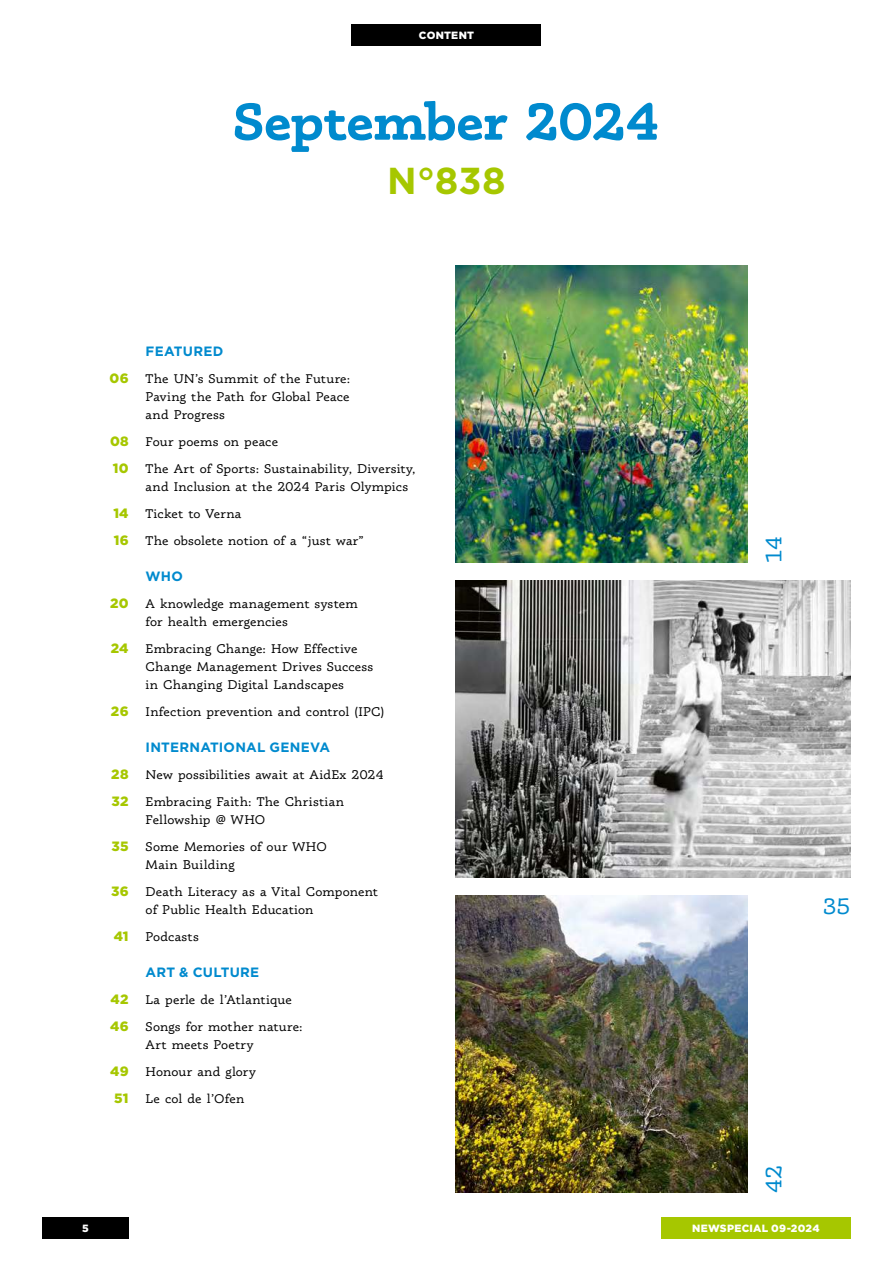
<style>
.page{position:relative;width:893px;height:1263px;background:#fff}
.page>*{position:absolute;margin:0;border:0;box-sizing:border-box;transform-origin:0 0}
.t1{font:700 52.5px "Phoreus Cherokee";letter-spacing:-.01em;color:#008ace}
.t2{font:700 37.5px "Gotham";color:#a6c700}
.t3{font:22.5px "Phoreus Cherokee";color:#008ace}
.t4{font:700 13.5px "Gotham";letter-spacing:.015em;color:#008ace}
.t5{font:900 13.5px/27px "Gotham";letter-spacing:.015em;color:#a6c700}
.t6{font:12.75px/27px "Phoreus Cherokee";letter-spacing:.015em;color:#000}
.t7{font:900 10.5px "Gotham";letter-spacing:.025em;color:#fff}
</style>
<div class="page">
<div style="left:352px;top:24px;width:189px;height:22px;background:#000"></div>
<div style="left:661px;top:1217px;width:189px;height:21px;background:#a6c700"></div>
<div style="left:43px;top:1217px;width:86px;height:21px;background:#000"></div>
<img style="left:455px;top:896px;width:292px;height:297px">
<img style="left:455px;top:581px;width:395px;height:297px">
<img style="left:455px;top:266px;width:292px;height:297px">
<p class="t7" style="left:419px;top:28px;width:57px">CONTENT</p>
<h1 class="t1" style="left:233px;top:89px;width:428px">September 2024</h1>
<h2 class="t2" style="left:387px;top:156px;width:120px">N°838</h2>
<p class="t5" style="left:110px;top:364px;width:21px">06</p>
<p class="t5" style="left:110px;top:427px;width:20px">08<br>10</p>
<p class="t5" style="left:113px;top:499px;width:17px">14<br>16</p>
<p class="t5" style="left:110px;top:589px;width:20px">20</p>
<p class="t5" style="left:111px;top:634px;width:19px">24</p>
<p class="t5" style="left:111px;top:697px;width:19px">26</p>
<p class="t5" style="left:111px;top:760px;width:19px">28<br>32</p>
<p class="t5" style="left:111px;top:832px;width:19px">35</p>
<p class="t5" style="left:111px;top:877px;width:19px">36</p>
<p class="t5" style="left:114px;top:922px;width:16px">41</p>
<p class="t5" style="left:110px;top:985px;width:20px">42<br>46</p>
<p class="t5" style="left:110px;top:1057px;width:20px">49<br>51</p>
<p class="t4" style="left:146px;top:342px;width:79px">FEATURED</p>
<p class="t6" style="left:146px;top:369px;width:206px;line-height:18px;text-align:justify">The UN’s Summit of the Future:<br>Paving the Path for Global Peace and Progress</p>
<p class="t6" style="left:146px;top:428px;width:272px">Four poems on peace<br>The Art of Sports: Sustainability, Diversity,</p>
<p class="t6" style="left:146px;top:473px;width:264px">and Inclusion at the 2024 Paris Olympics<br>Ticket to Verna<br>The obsolete notion of a “just war”</p>
<p class="t4" style="left:146px;top:567px;width:39px">WHO</p>
<p class="t6" style="left:146px;top:594px;width:214px;line-height:18px">A knowledge management system for health emergencies</p>
<p class="t6" style="left:146px;top:639px;width:229px;line-height:18px">Embracing Change: How Effective<br>Change Management Drives Success in Changing Digital Landscapes</p>
<p class="t6" style="left:146px;top:698px;width:240px">Infection prevention and control (IPC)</p>
<p class="t4" style="left:146px;top:738px;width:186px">INTERNATIONAL GENEVA</p>
<p class="t6" style="left:146px;top:761px;width:239px">New possibilities await at AidEx 2024<br>Embracing Faith: The Christian</p>
<p class="t6" style="left:146px;top:806px;width:183px">Fellowship @ WHO<br>Some Memories of our WHO</p>
<p class="t6" style="left:146px;top:851px;width:234px">Main Building<br>Death Literacy as a Vital Component</p>
<p class="t6" style="left:146px;top:896px;width:169px">of Public Health Education<br>Podcasts</p>
<p class="t4" style="left:146px;top:963px;width:115px">ART &amp; CULTURE</p>
<p class="t6" style="left:146px;top:986px;width:159px">La perle de l’Atlantique<br>Songs for mother nature:</p>
<p class="t6" style="left:146px;top:1031px;width:112px">Art meets Poetry<br>Honour and glory<br>Le col de l’Ofen</p>
<h3 class="t3" style="left:761px;top:563px;width:28px;rotate:-90deg">14</h3>
<h3 class="t3" style="left:823px;top:893px;width:29px">35</h3>
<h3 class="t3" style="left:761px;top:1193px;width:29px;rotate:-90deg">42</h3>
<p class="t7" style="left:82px;top:1220px;width:8px">5</p>
<p class="t7" style="left:692px;top:1220px;width:129px">NEWSPECIAL 09-2024</p>
</div>
